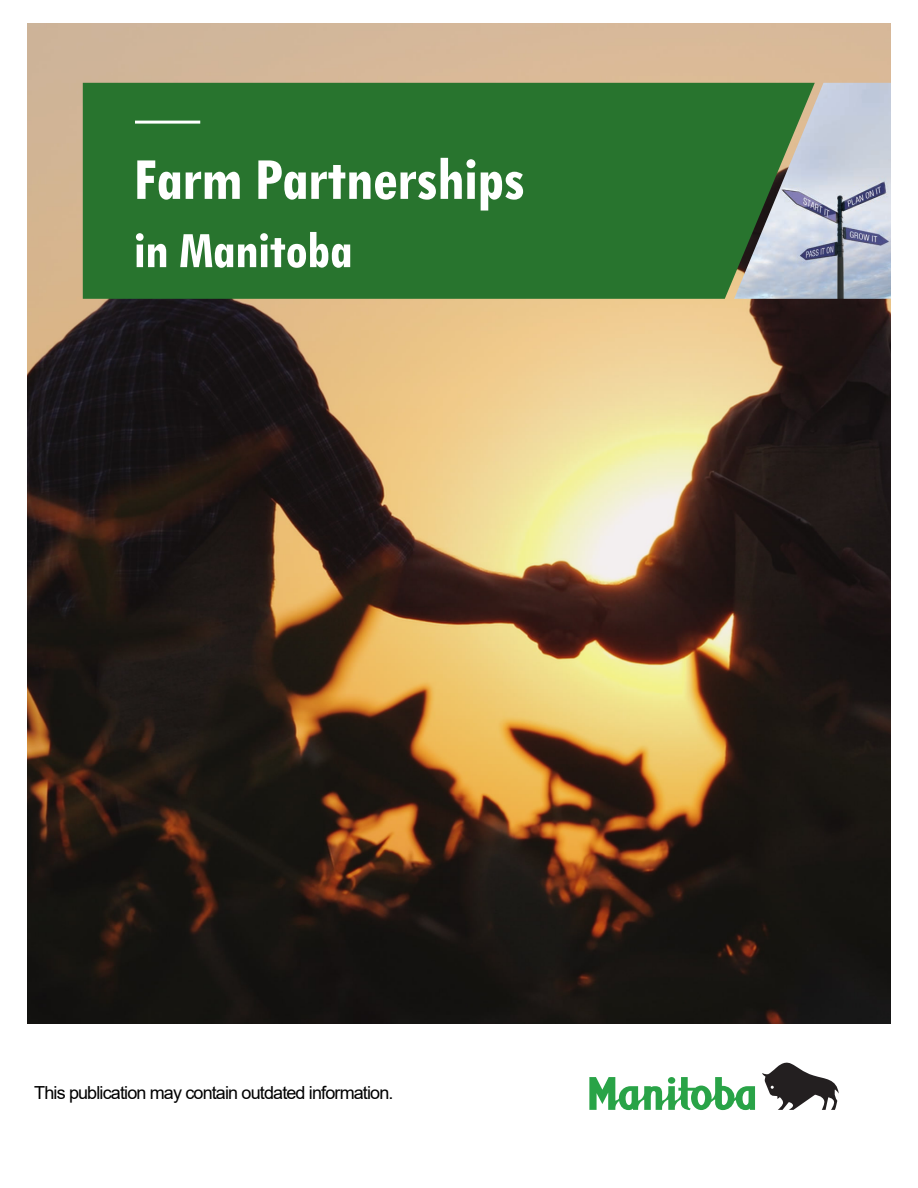
<style>
.page{position:relative;width:918px;height:1188px;background:#fff}
.page>*{position:absolute;margin:0;border:0;box-sizing:border-box;transform-origin:0 0}
._2liner{font:700 condensed 63px "Tw Cen";letter-spacing:-.015em;color:#fff}
._2liner-2{font:700 condensed 54px "Tw Cen";letter-spacing:-.015em;color:#fff}
.t1{font:18px "Arial";letter-spacing:-.05em;color:#000}
</style>
<div class="page">
<img style="left:27px;top:23px;width:863px;height:1000px">
<div style="left:83px;top:83px;width:651px;height:216px;background:#28742e"></div>
<hr style="left:135px;top:121px;width:65px;height:3px;background:#fff">
<img style="left:734px;top:83px;width:157px;height:216px">
<svg style="left:762px;top:1062px;width:77px;height:48px"></svg>
<svg style="left:589px;top:1077px;width:166px;height:33px"></svg>
<div style="left:668px;top:1077px;width:7px;height:7px;background:#29a347;border-radius:50%"></div>
<p class="_2liner" style="left:133px;top:141px;width:393px">Farm Partnerships</p>
<p class="_2liner-2" style="left:133px;top:218px;width:221px">in Manitoba</p>
<p class="t1" style="left:34px;top:1080px;width:361px">This publication may contain outdated information.</p>
</div>
